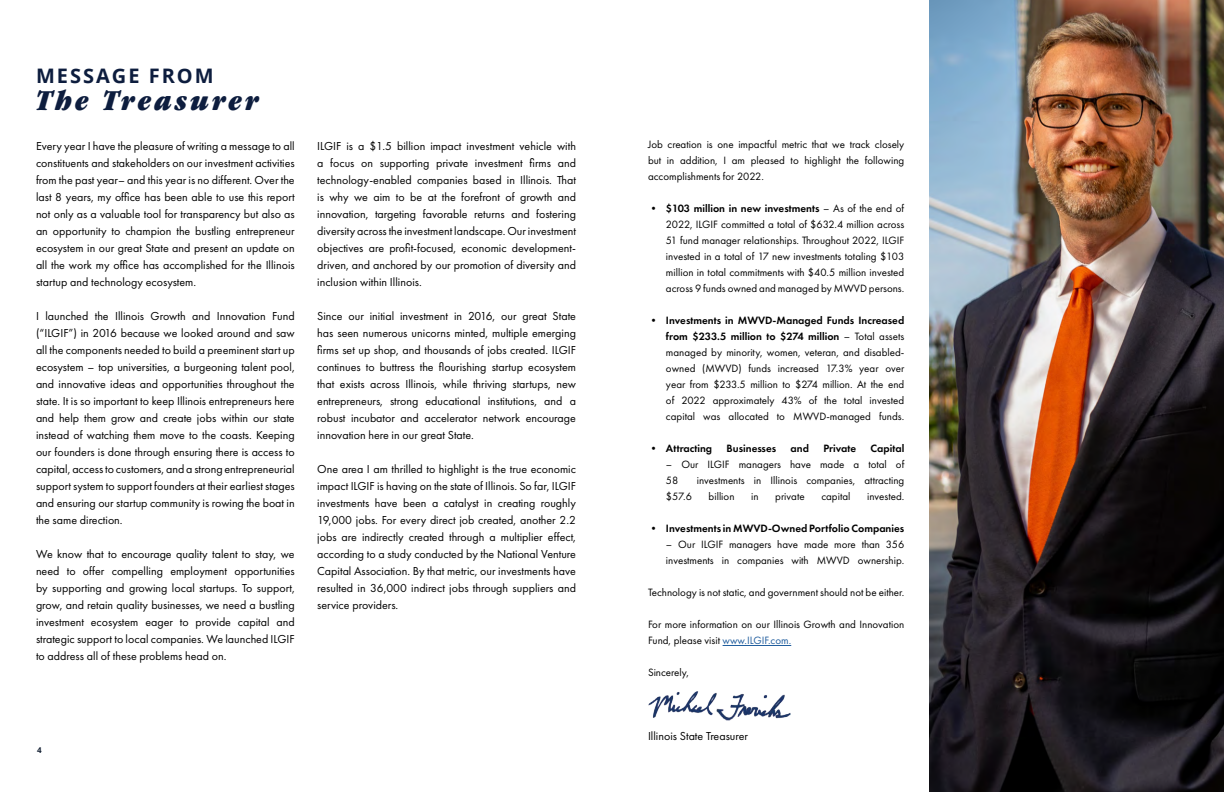
<style>
.page{position:relative;width:1224px;height:792px;background:#fff}
.page>*{position:absolute;margin:0;border:0;box-sizing:border-box;transform-origin:0 0}
.t1{font:30px "ITC Garamond Std Ult Narrow Ita";letter-spacing:.1em;color:#0d1d3e}
.t2{font:700 20px "Open Sans";letter-spacing:.1em;color:#0d1d3e}
.t3{font:12px/17px "Futura PT";color:#000;text-align:justify}
.t4{font:11px/16px "Futura PT";color:#000;text-align:justify}
.t5{font:600 11px "Futura PT";color:#000}
.t6{font:700 8px "Open Sans";color:#121f32}
.s1{font-weight:600}
.s2{color:#205d9e}
</style>
<div class="page">
<img style="left:929px;top:0;width:295px;height:792px">
<hr style="left:723px;top:645px;width:68px;height:1px;background:#205d9e">
<img style="left:648px;top:691px;width:143px;height:30px">
<h2 class="t2" style="left:36px;top:62px;width:179px">MESSAGE FROM</h2>
<h1 class="t1" style="left:36px;top:83px;width:225px">The Treasurer</h1>
<p class="t3" style="left:36px;top:137px;width:260px">Every year I have the pleasure of writing a message to all constituents and stakeholders on our investment activities from the past year– and this year is no different. Over the last 8 years, my office has been able to use this report not only as a valuable tool for transparency but also as an opportunity to champion the bustling entrepreneur ecosystem in our great State and present an update on all the work my office has accomplished for the Illinois startup and technology ecosystem.</p>
<p class="t3" style="left:36px;top:307px;width:260px">I launched the Illinois Growth and Innovation Fund (“ILGIF”) in 2016 because we looked around and saw all the components needed to build a preeminent start up ecosystem – top universities, a burgeoning talent pool, and innovative ideas and opportunities throughout the state. It is so important to keep Illinois entrepreneurs here and help them grow and create jobs within our state instead of watching them move to the coasts. Keeping our founders is done through ensuring there is access to capital, access to customers, and a strong entrepreneurial support system to support founders at their earliest stages and ensuring our startup community is rowing the boat in the same direction.</p>
<p class="t3" style="left:36px;top:545px;width:260px">We know that to encourage quality talent to stay, we need to offer compelling employment opportunities by supporting and growing local startups. To support, grow, and retain quality businesses, we need a bustling investment ecosystem eager to provide capital and strategic support to local companies. We launched ILGIF to address all of these problems head on.</p>
<p class="t3" style="left:317px;top:137px;width:260px">ILGIF is a $1.5 billion impact investment vehicle with a focus on supporting private investment firms and technology-enabled companies based in Illinois. That is why we aim to be at the forefront of growth and innovation, targeting favorable returns and fostering diversity across the investment landscape. Our investment objectives are profit-focused, economic development&shy;driven, and anchored by our promotion of diversity and inclusion within Illinois.</p>
<p class="t3" style="left:317px;top:307px;width:260px">Since our initial investment in 2016, our great State has seen numerous unicorns minted, multiple emerging firms set up shop, and thousands of jobs created. ILGIF continues to buttress the flourishing startup ecosystem that exists across Illinois, while thriving startups, new entrepreneurs, strong educational institutions, and a robust incubator and accelerator network encourage innovation here in our great State.</p>
<p class="t3" style="left:317px;top:460px;width:260px">One area I am thrilled to highlight is the true economic impact ILGIF is having on the state of Illinois. So far, ILGIF investments have been a catalyst in creating roughly 19,000 jobs. For every direct job created, another 2.2 jobs are indirectly created through a multiplier effect, according to a study conducted by the National Venture Capital Association. By that metric, our investments have resulted in 36,000 indirect jobs through suppliers and service providers.</p>
<p class="t6" style="left:37px;top:744px;width:6px">4</p>
<p class="t4" style="left:648px;top:137px;width:258px">Job creation is one impactful metric that we track closely but in addition, I am pleased to highlight the following accomplishments for 2022.</p>
<p class="t4" style="left:666px;top:201px;width:240px;text-indent:-18px"><span class="s1">• $103 million in new investments</span> – As of the end of 2022, ILGIF committed a total of $632.4 million across 51 fund manager relationships. Throughout 2022, ILGIF invested in a total of 17 new investments totaling $103 million in total commitments with $40.5 million invested across 9 funds owned and managed by MWVD persons.</p>
<p class="t4" style="left:666px;top:313px;width:240px;text-indent:-18px"><span class="s1">• Investments in MWVD-Managed Funds Increased from $233.5 million to $274 million</span> – Total assets managed by minority, women, veteran, and disabled&shy;owned (MWVD) funds increased 17.3% year over year from $233.5 million to $274 million. At the end of 2022 approximately 43% of the total invested capital was allocated to MWVD-managed funds.</p>
<p class="t5" style="left:648px;top:442px;width:66px">• Attracting</p>
<p class="t5" style="left:727px;top:442px;width:51px">Businesses</p>
<p class="t5" style="left:791px;top:442px;width:20px">and</p>
<p class="t5" style="left:823px;top:442px;width:34px">Private</p>
<p class="t5" style="left:871px;top:442px;width:35px">Capital</p>
<p class="t4" style="left:666px;top:457px;width:240px">– Our ILGIF managers have made a total of<br>58</p>
<p class="t4" style="left:697px;top:473px;width:209px">investments in Illinois companies, attracting</p>
<p class="t4" style="left:666px;top:489px;width:27px">$57.6</p>
<p class="t4" style="left:709px;top:489px;width:27px">billion</p>
<p class="t4" style="left:751px;top:489px;width:9px">in</p>
<p class="t4" style="left:775px;top:489px;width:31px">private</p>
<p class="t4" style="left:821px;top:489px;width:31px">capital</p>
<p class="t4" style="left:867px;top:489px;width:39px">invested.</p>
<p class="t5" style="left:648px;top:522px;width:258px">• Investments in MWVD-Owned Portfolio Companies</p>
<p class="t4" style="left:666px;top:537px;width:240px">– Our ILGIF managers have made more than 356 investments in companies with MWVD ownership.</p>
<p class="t4" style="left:648px;top:585px;width:258px">Technology is not static, and government should not be either.</p>
<p class="t4" style="left:648px;top:617px;width:258px">For more information on our Illinois Growth and Innovation<br>Fund, please visit <span class="s2">www.ILGIF.com.</span></p>
<p class="t4" style="left:648px;top:665px;width:43px">Sincerely,</p>
<p class="t3" style="left:648px;top:728px;width:102px">Illinois State Treasurer</p>
</div>
